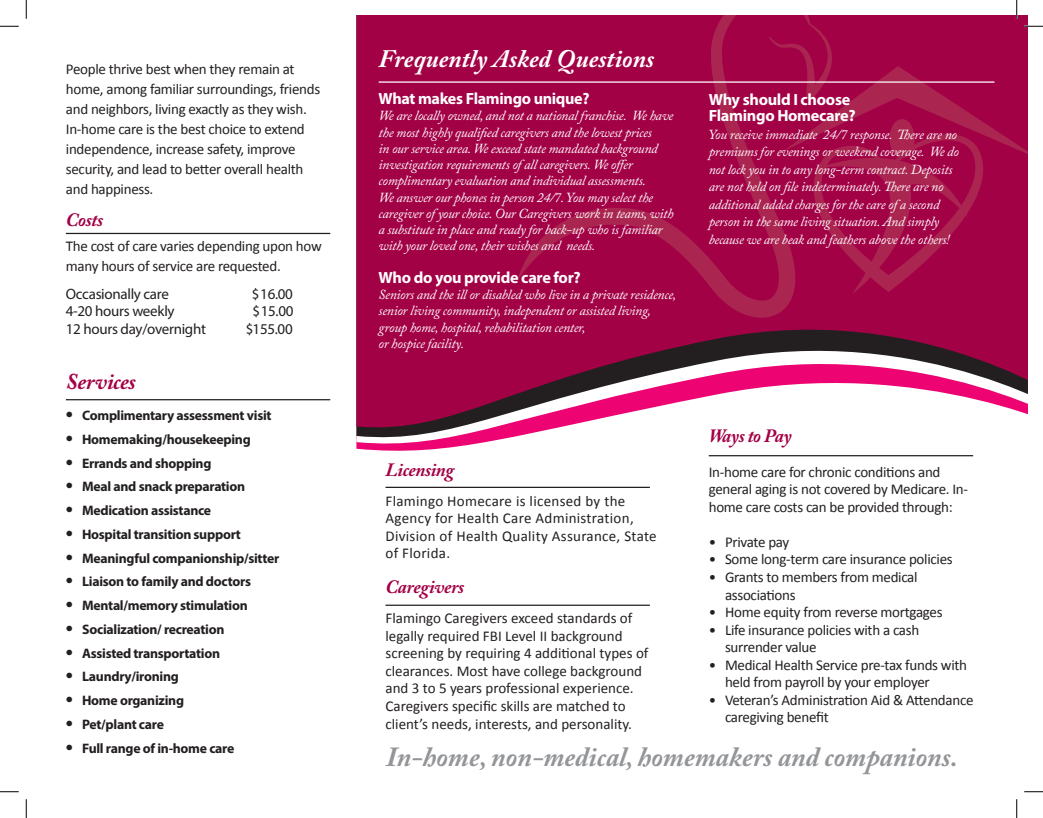
<style>
.page{position:relative;width:1043px;height:818px;background:#fff}
.page>*{position:absolute;margin:0;border:0;box-sizing:border-box;transform-origin:0 0}
.t1{font:italic 700 27.5px "Adobe Caslon Pro";color:#939598}
.t2{font:italic 700 25px "Adobe Caslon Pro";color:#fff}
.t3{font:italic 700 22.5px "Adobe Caslon Pro";letter-spacing:-.02em;color:#a30146}
.t4{font:italic 700 18.75px "Adobe Caslon Pro";letter-spacing:-.02em;color:#a30146}
.t5{font:700 16.25px/16.2px "Myriad Pro";letter-spacing:-.02em;color:#fff}
.t6{font:15px/20px "Calibri";letter-spacing:-.02em;color:#231f20}
.t7{font:15px/17.5px "Calibri";color:#231f20}
.t8{font:15px/17.5px "Calibri";letter-spacing:.02em;color:#231f20}
.t9{font:15px "Myriad Pro";letter-spacing:-.02em;color:#231f20}
.t10{font:italic 13.75px/16.2px "Adobe Caslon Pro";letter-spacing:-.02em;color:#fff}
.t11{font:700 13.75px "Myriad Pro";letter-spacing:-.02em;color:#231f20}
.s1{font-size:21.25px}
</style>
<div class="page">
<svg style="left:356px;top:15px;width:672px;height:420px;fill:#a30146"></svg>
<svg style="left:518px;top:15px;width:314px;height:304px;background:#a30447"></svg>
<svg style="left:783px;top:66px;width:245px;height:228px;background:#a40948"></svg>
<div style="left:889px;top:119px;width:25px;height:39px;background:#ab2551;border-radius:50%"></div>
<hr style="left:378px;top:81px;width:616px;height:2px;background:#fff">
<hr style="left:66px;top:399px;width:264px;height:1px;background:#231f20">
<hr style="left:66px;top:233px;width:264px;height:1px;background:#231f20">
<hr style="left:385px;top:486px;width:265px;height:2px;background:#231f20">
<hr style="left:385px;top:604px;width:265px;height:1px;background:#231f20">
<hr style="left:708px;top:455px;width:265px;height:1px;background:#231f20">
<svg style="left:0;top:25px;width:19px;height:2px"></svg>
<svg style="left:1024px;top:25px;width:18px;height:2px"></svg>
<svg style="left:0;top:791px;width:19px;height:1px"></svg>
<svg style="left:1024px;top:791px;width:18px;height:1px"></svg>
<svg style="left:25px;top:0;width:2px;height:19px"></svg>
<svg style="left:25px;top:799px;width:2px;height:19px"></svg>
<svg style="left:1015px;top:0;width:2px;height:19px"></svg>
<svg style="left:1016px;top:799px;width:1px;height:19px"></svg>
<p class="t6" style="left:66px;top:58px;width:256px">People thrive best when they remain at home, among familiar surroundings, friends and neighbors, living exactly as they wish.<br>In-home care is the best choice to extend independence, increase safety, improve security, and lead to better overall health and happiness.</p>
<h3 class="t4" style="left:66px;top:209px;width:39px">Costs</h3>
<p class="t6" style="left:66px;top:235px;width:257px">The cost of care varies depending upon how many hours of service are requested.</p>
<p class="t9" style="left:66px;top:284px;width:104px">Occasionally care</p>
<p class="t9" style="left:252px;top:284px;width:43px">$16.00</p>
<p class="t9" style="left:66px;top:302px;width:110px">4-20 hours weekly</p>
<p class="t9" style="left:252px;top:302px;width:42px">$15.00</p>
<p class="t9" style="left:66px;top:319px;width:142px">12 hours day/overnight</p>
<p class="t9" style="left:246px;top:319px;width:48px">$ 155.00</p>
<h3 class="t3" style="left:66px;top:368px;width:71px">Services</h3>
<p class="t11" style="left:66px;top:406px;width:207px"><span class="s1">•</span> Complimentary assessment visit</p>
<p class="t11" style="left:66px;top:430px;width:186px"><span class="s1">•</span> Homemaking/housekeeping</p>
<p class="t11" style="left:66px;top:454px;width:147px"><span class="s1">•</span> Errands and shopping</p>
<p class="t11" style="left:66px;top:477px;width:181px"><span class="s1">•</span> Meal and snack preparation</p>
<p class="t11" style="left:66px;top:501px;width:147px"><span class="s1">•</span> Medication assistance</p>
<p class="t11" style="left:66px;top:525px;width:177px"><span class="s1">•</span> Hospital transition support</p>
<p class="t11" style="left:66px;top:549px;width:215px"><span class="s1">•</span> Meaningful companionship/sitter</p>
<p class="t11" style="left:66px;top:572px;width:187px"><span class="s1">•</span> Liaison to family and doctors</p>
<p class="t11" style="left:66px;top:596px;width:183px"><span class="s1">•</span> Mental/memory stimulation</p>
<p class="t11" style="left:66px;top:620px;width:160px"><span class="s1">•</span> Socialization/ recreation</p>
<p class="t11" style="left:66px;top:644px;width:156px"><span class="s1">•</span> Assisted transportation</p>
<p class="t11" style="left:66px;top:667px;width:114px"><span class="s1">•</span> Laundry/ironing</p>
<p class="t11" style="left:66px;top:691px;width:120px"><span class="s1">•</span> Home organizing</p>
<p class="t11" style="left:66px;top:715px;width:100px"><span class="s1">•</span> Pet/plant care</p>
<p class="t11" style="left:66px;top:739px;width:170px"><span class="s1">•</span> Full range of in-home care</p>
<h2 class="t2" style="left:378px;top:44px;width:277px">Frequently Asked Questions</h2>
<p class="t5" style="left:378px;top:90px;width:212px">What makes Flamingo unique?</p>
<p class="t10" style="left:378px;top:107px;width:297px">We are locally owned, and not a national franchise. We have the most highly qualified caregivers and the lowest prices<br>in our service area. We exceed state mandated background investigation requirements of all caregivers. We offer complimentary evaluation and individual assessments.<br>We answer our phones in person 24/7. You may select the caregiver of your choice. Our Caregivers work in teams, with a substitute in place and ready for back-up who is familiar with your loved one, their wishes and needs.</p>
<p class="t5" style="left:378px;top:269px;width:204px">Who do you provide care for?</p>
<p class="t10" style="left:378px;top:286px;width:299px">Seniors and the ill or disabled who live in a private residence, senior living community, independent or assisted living, group home, hospital, rehabilitation center,<br>or hospice facility.</p>
<h3 class="t4" style="left:385px;top:458px;width:70px">Licensing</h3>
<p class="t8" style="left:385px;top:491px;width:273px">Flamingo Homecare is licensed by the Agency for Health Care Administration, Division of Health Quality Assurance, State of Florida.</p>
<h3 class="t4" style="left:385px;top:576px;width:80px">Caregivers</h3>
<p class="t7" style="left:385px;top:609px;width:264px">Flamingo Caregivers exceed standards of legally required FBI Level II background screening by requiring 4 additional types of clearances. Most have college background and 3 to 5 years professional experience.<br>Caregivers specific skills are matched to client’s needs, interests, and personality.</p>
<p class="t5" style="left:708px;top:91px;width:148px">Why should I choose<br>Flamingo Homecare?</p>
<p class="t10" style="left:708px;top:125px;width:252px;line-height:17.5px">You receive immediate 24/7 response. There are no premiums for evenings or weekend coverage. We do not lock you in to any long-term contract. Deposits are not held on file indeterminately. There are no additional added charges for the care of a second person in the same living situation. And simply because we are beak and feathers above the others!</p>
<h3 class="t4" style="left:708px;top:424px;width:84px">Ways to Pay</h3>
<p class="t6" style="left:708px;top:462px;width:261px;line-height:17.5px">In-home care for chronic conditions and general aging is not covered by Medicare. In&shy;home care costs can be provided through:</p>
<p class="t6" style="left:708px;top:531px;width:82px">• Private pay</p>
<p class="t6" style="left:708px;top:548px;width:245px">• Some long-term care insurance policies</p>
<p class="t6" style="left:725px;top:567px;width:194px;line-height:17.5px;text-indent:-16px">• Grants to members from medical associations</p>
<p class="t6" style="left:708px;top:601px;width:235px">• Home equity from reverse mortgages</p>
<p class="t6" style="left:725px;top:620px;width:196px;line-height:17.5px;text-indent:-16px">• Life insurance policies with a cash surrender value</p>
<p class="t6" style="left:725px;top:655px;width:243px;line-height:17.5px;text-indent:-16px">• Medical Health Service pre-tax funds with held from payroll by your employer</p>
<p class="t6" style="left:725px;top:690px;width:250px;line-height:17.5px;text-indent:-16px">• Veteran’s Administration Aid &amp; Attendance caregiving benefit</p>
<h1 class="t1" style="left:386px;top:740px;width:573px">In-home, non-medical, homemakers and companions.</h1>
</div>
